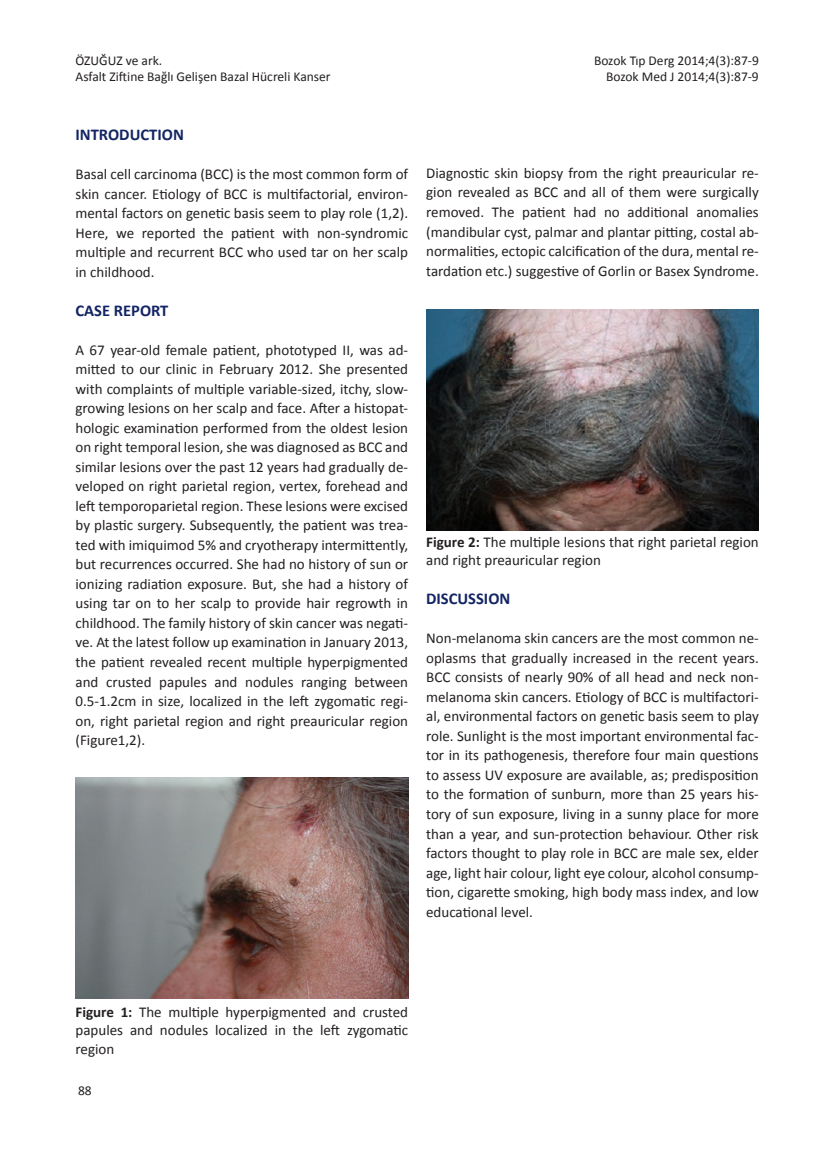
<style>
.page{position:relative;width:834px;height:1149px;background:#fff}
.page>*{position:absolute;margin:0;border:0;box-sizing:border-box;transform-origin:0 0}
.t1{font:700 16.5px "Calibri";color:#122463}
.t2{font:15px/19.5px "Calibri";color:#231f20;text-align:justify}
.t3{font:13.5px "Calibri";color:#231f20}
.s1{font-weight:700}
</style>
<div class="page">
<img style="left:75px;top:777px;width:333px;height:221px">
<img style="left:426px;top:309px;width:332px;height:221px">
<p class="t3" style="left:75px;top:52px;width:88px">ÖZUĞUZ ve ark.</p>
<p class="t3" style="left:75px;top:68px;width:256px">Asfalt Ziftine Bağlı Gelişen Bazal Hücreli Kanser</p>
<p class="t3" style="left:594px;top:52px;width:166px">Bozok Tıp Derg 2014;4(3):87-9</p>
<p class="t3" style="left:606px;top:68px;width:154px">Bozok Med J 2014;4(3):87-9</p>
<p class="t1" style="left:75px;top:124px;width:110px">INTRODUCTION</p>
<p class="t2" style="left:75px;top:163px;width:334px">Basal cell carcinoma (BCC) is the most common form of skin cancer. Etiology of BCC is multifactorial, environ&shy;mental factors on genetic basis seem to play role (1,2).<br>Here, we reported the patient with non-syndromic multiple and recurrent BCC who used tar on her scalp in childhood.</p>
<p class="t1" style="left:75px;top:300px;width:94px">CASE REPORT</p>
<p class="t2" style="left:75px;top:339px;width:334px">A 67 year-old female patient, phototyped II, was ad&shy;mitted to our clinic in February 2012. She presented with complaints of multiple variable-sized, itchy, slow&shy;growing lesions on her scalp and face. After a histopat&shy;hologic examination performed from the oldest lesion on right temporal lesion, she was diagnosed as BCC and similar lesions over the past 12 years had gradually de&shy;veloped on right parietal region, vertex, forehead and left temporoparietal region. These lesions were excised by plastic surgery. Subsequently, the patient was trea&shy;ted with imiquimod 5% and cryotherapy intermittently, but recurrences occurred. She had no history of sun or ionizing radiation exposure. But, she had a history of using tar on to her scalp to provide hair regrowth in childhood. The family history of skin cancer was negati&shy;ve. At the latest follow up examination in January 2013, the patient revealed recent multiple hyperpigmented and crusted papules and nodules ranging between 0.5-1.2cm in size, localized in the left zygomatic regi&shy;on, right parietal region and right preauricular region (Figure1,2).</p>
<p class="t2" style="left:426px;top:162px;width:334px">Diagnostic skin biopsy from the right preauricular re&shy;gion revealed as BCC and all of them were surgically removed. The patient had no additional anomalies (mandibular cyst, palmar and plantar pitting, costal ab&shy;normalities, ectopic calcification of the dura, mental re&shy;tardation etc.) suggestive of Gorlin or Basex Syndrome.</p>
<p class="t2" style="left:426px;top:532px;width:334px;line-height:18px"><span class="s1">Figure 2:</span> The multiple lesions that right parietal region and right preauricular region</p>
<p class="t1" style="left:426px;top:588px;width:86px">DISCUSSION</p>
<p class="t2" style="left:426px;top:627px;width:334px">Non-melanoma skin cancers are the most common ne&shy;oplasms that gradually increased in the recent years.<br>BCC consists of nearly 90% of all head and neck non&shy;melanoma skin cancers. Etiology of BCC is multifactori&shy;al, environmental factors on genetic basis seem to play role. Sunlight is the most important environmental fac&shy;tor in its pathogenesis, therefore four main questions to assess UV exposure are available, as; predisposition to the formation of sunburn, more than 25 years his&shy;tory of sun exposure, living in a sunny place for more than a year, and sun-protection behaviour. Other risk factors thought to play role in BCC are male sex, elder age, light hair colour, light eye colour, alcohol consump&shy;tion, cigarette smoking, high body mass index, and low educational level.</p>
<p class="t2" style="left:75px;top:1001px;width:334px;line-height:18px"><span class="s1">Figure 1:</span> The multiple hyperpigmented and crusted papules and nodules localized in the left zygomatic</p>
<p class="t2" style="left:75px;top:1038px;width:40px">region</p>
<p class="t3" style="left:78px;top:1081px;width:15px">88</p>
</div>
